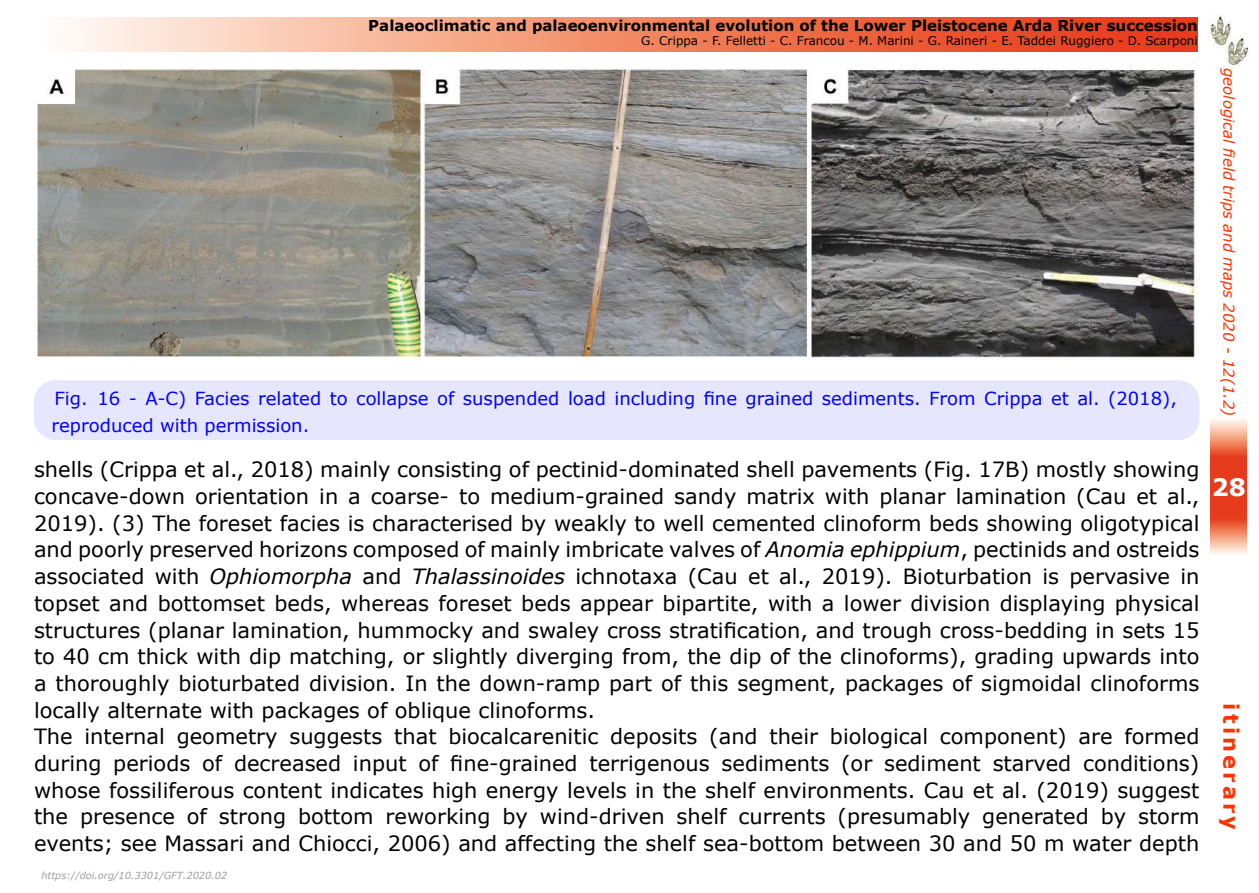
<style>
.page{position:relative;width:1259px;height:893px;background:#fff}
.page>*{position:absolute;margin:0;border:0;box-sizing:border-box;transform-origin:0 0}
.t1{font:700 24px "Verdana";color:#fff}
.t2{font:21px/26.7px "Verdana";color:#000}
.t3{font:700 21px "Verdana";letter-spacing:.15em;color:#ff3200}
.t4{font:18px/26.7px "Verdana";color:#00f}
.t5{font:700 15px "Verdana";color:#000}
.t6{font:italic 15px "Verdana";color:#ff3200}
.t7{font:12px "Verdana";color:#000}
.t8{font:italic 9.75px "Verdana";color:#9d9d9c}
.s1{font-style:italic}
</style>
<div class="page">
<svg style="left:1210px;top:420px;width:37px;height:134px"></svg>
<svg style="left:71px;top:17px;width:1126px;height:34px"></svg>
<img style="left:1208px;top:16px;width:41px;height:51px">
<img style="left:34px;top:68px;width:1163px;height:290px">
<div style="left:34px;top:380px;width:1165px;height:60px;background:#e6e6ff;border-radius:21px"></div>
<p class="t5" style="left:368px;top:15px;width:831px">Palaeoclimatic and palaeoenvironmental evolution of the Lower Pleistocene Arda River succession</p>
<p class="t7" style="left:641px;top:33px;width:558px">G. Crippa - F. Felletti - C. Francou - M. Marini - G. Raineri - E. Taddei Ruggiero - D. Scarponi</p>
<p class="t4" style="left:52px;top:385px;width:1127px">Fig. 16 - A-C) Facies related to collapse of suspended load including fine grained sediments. From Crippa et al. (2018), reproduced with permission.</p>
<p class="t2" style="left:34px;top:457px;width:1167px">shells (Crippa et al., 2018) mainly consisting of pectinid-dominated shell pavements (Fig. 17B) mostly showing concave-down orientation in a coarse- to medium-grained sandy matrix with planar lamination (Cau et al., 2019). (3) The foreset facies is characterised by weakly to well cemented clinoform beds showing oligotypical and poorly preserved horizons composed of mainly imbricate valves of <span class="s1">Anomia ephippium</span>, pectinids and ostreids associated with <span class="s1">Ophiomorpha</span> and <span class="s1">Thalassinoides</span> ichnotaxa (Cau et al., 2019). Bioturbation is pervasive in topset and bottomset beds, whereas foreset beds appear bipartite, with a lower division displaying physical structures (planar lamination, hummocky and swaley cross stratification, and trough cross-bedding in sets 15 to 40 cm thick with dip matching, or slightly diverging from, the dip of the clinoforms), grading upwards into a thoroughly bioturbated division. In the down-ramp part of this segment, packages of sigmoidal clinoforms locally alternate with packages of oblique clinoforms.<br>The internal geometry suggests that biocalcarenitic deposits (and their biological component) are formed during periods of decreased input of fine-grained terrigenous sediments (or sediment starved conditions) whose fossiliferous content indicates high energy levels in the shelf environments. Cau et al. (2019) suggest the presence of strong bottom reworking by wind-driven shelf currents (presumably generated by storm events; see Massari and Chiocci, 2006) and affecting the shelf sea-bottom between 30 and 50 m water depth</p>
<p class="t8" style="left:41px;top:870px;width:187px">https://doi.org/10.3301/GFT.2020.02</p>
<p class="t6" style="left:1238px;top:68px;width:350px;rotate:90deg">geological field trips and maps 2020 - 12(1.2)</p>
<p class="t1" style="left:1211px;top:471px;width:36px">28</p>
<p class="t3" style="left:1244px;top:703px;width:128px;rotate:90deg">itinerary</p>
</div>
